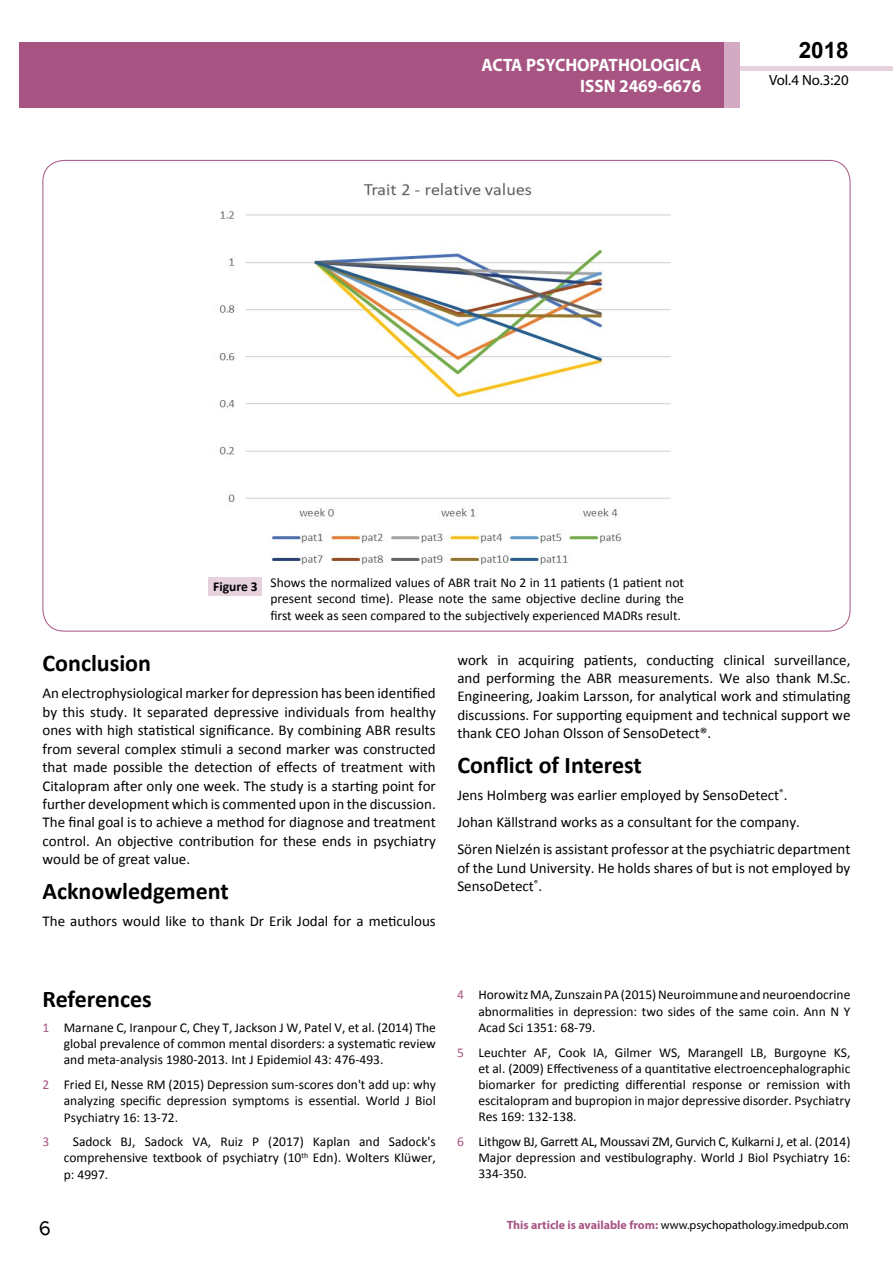
<style>
.page{position:relative;width:893px;height:1263px;background:#fff}
.page>*{position:absolute;margin:0;border:0;box-sizing:border-box;transform-origin:0 0}
.t1{font:25.5px "Tunga";color:#000}
.t2{font:700 24px "Calibri";color:#000}
.t3{font:700 22.5px "Arial";color:#000}
.t4{font:700 18px/21.6px "Myriad Pro";color:#fff;text-align:right;scale:.96 1}
.t5{font:15px/18.5px "Calibri";color:#000;text-align:justify}
.t6{font:14.85px "Myriad Pro";color:#000}
.t7{font:13.5px/16.2px "Calibri";color:#000;text-align:justify}
.t8{font:13.5px "Calibri";color:#a75483}
.t9{font:12px "Myriad Pro";color:#000}
.s1{font-weight:700}
.s2{color:#a75483}
.s3{font-weight:700;color:#a75483}
</style>
<div class="page">
<div style="left:722px;top:66px;width:171px;height:5px;background:#e6d1dd"></div>
<div style="left:19px;top:42px;width:706px;height:66px;background:#a75483"></div>
<div style="left:725px;top:43px;width:15px;height:65px;background:#d2aac1"></div>
<img style="left:219px;top:183px;width:452px;height:382px">
<div style="left:209px;top:577px;width:53px;height:19px;background:#e6d1dd"></div>
<h3 class="t4" style="left:482px;top:53px;width:230px">ACTA PSYCHOPATHOLOGICA<br>ISSN 2469-6676</h3>
<h3 class="t3" style="left:799px;top:35px;width:52px">2018</h3>
<p class="t6" style="left:769px;top:71px;width:81px">Vol.4 No.3:20</p>
<p class="t7" style="left:270px;top:575px;width:415px;text-indent:-57px"><span class="s1">Figure 3</span> Shows the normalized values of ABR trait No 2 in 11 patients (1 patient not present second time). Please note the same objective decline during the first week as seen compared to the subjectively experienced MADRs result.</p>
<p class="t5" style="left:457px;top:650px;width:395px">work in acquiring patients, conducting clinical surveillance, and performing the ABR measurements. We also thank M.Sc.<br>Engineering, Joakim Larsson, for analytical work and stimulating discussions. For supporting equipment and technical support we thank CEO Johan Olsson of SensoDetect®.</p>
<h2 class="t2" style="left:457px;top:750px;width:186px">Conflict of Interest</h2>
<p class="t5" style="left:457px;top:782px;width:395px;line-height:27px;text-align:left">Jens Holmberg was earlier employed by SensoDetect<sup>®</sup>.<br>Johan Källstrand works as a consultant for the company.<br>Sören Nielzén is assistant professor at the psychiatric department</p>
<p class="t5" style="left:457px;top:858px;width:395px">of the Lund University. He holds shares of but is not employed by<br>SensoDetect<sup>®</sup>.</p>
<h2 class="t2" style="left:43px;top:648px;width:110px">Conclusion</h2>
<p class="t5" style="left:43px;top:684px;width:395px">An electrophysiological marker for depression has been identified by this study. It separated depressive individuals from healthy ones with high statistical significance. By combining ABR results from several complex stimuli a second marker was constructed that made possible the detection of effects of treatment with Citalopram after only one week. The study is a starting point for further development which is commented upon in the discussion.<br>The final goal is to achieve a method for diagnose and treatment control. An objective contribution for these ends in psychiatry would be of great value.</p>
<h2 class="t2" style="left:43px;top:876px;width:188px">Acknowledgement</h2>
<p class="t5" style="left:43px;top:912px;width:395px">The authors would like to thank Dr Erik Jodal for a meticulous</p>
<h2 class="t2" style="left:43px;top:984px;width:111px">References</h2>
<p class="t7" style="left:64px;top:1019px;width:374px;text-indent:-21px"><span class="s2">1</span> Marnane C, Iranpour C, Chey T, Jackson J W, Patel V, et al. (2014) The global prevalence of common mental disorders: a systematic review and meta-analysis 1980-2013. Int J Epidemiol 43: 476-493.</p>
<p class="t7" style="left:64px;top:1076px;width:374px;text-indent:-21px"><span class="s2">2</span> Fried EI, Nesse RM (2015) Depression sum-scores don't add up: why analyzing specific depression symptoms is essential. World J Biol Psychiatry 16: 13-72.</p>
<p class="t8" style="left:43px;top:1133px;width:8px">3</p>
<p class="t7" style="left:64px;top:1134px;width:374px;text-indent:9px">Sadock BJ, Sadock VA, Ruiz P (2017) Kaplan and Sadock's comprehensive textbook of psychiatry (10<sup>th</sup> Edn). Wolters Klüwer, p: 4997.</p>
<p class="t7" style="left:478px;top:987px;width:374px;text-indent:-21px"><span class="s2">4</span> Horowitz MA, Zunszain PA (2015) Neuroimmune and neuroendocrine abnormalities in depression: two sides of the same coin. Ann N Y Acad Sci 1351: 68-79.</p>
<p class="t7" style="left:478px;top:1044px;width:374px;text-indent:-21px"><span class="s2">5</span> Leuchter AF, Cook IA, Gilmer WS, Marangell LB, Burgoyne KS, et al. (2009) Effectiveness of a quantitative electroencephalographic biomarker for predicting differential response or remission with escitalopram and bupropion in major depressive disorder. Psychiatry Res 169: 132-138.</p>
<p class="t7" style="left:478px;top:1133px;width:374px;text-indent:-21px"><span class="s2">6</span> Lithgow BJ, Garrett AL, Moussavi ZM, Gurvich C, Kulkarni J, et al. (2014)<br>Major depression and vestibulography. World J Biol Psychiatry 16:<br>334-350.</p>
<h1 class="t1" style="left:39px;top:1211px;width:14px">6</h1>
<p class="t9" style="left:507px;top:1218px;width:343px"><span class="s3">This article is available from:</span> www.psychopathology.imedpub.com</p>
</div>
